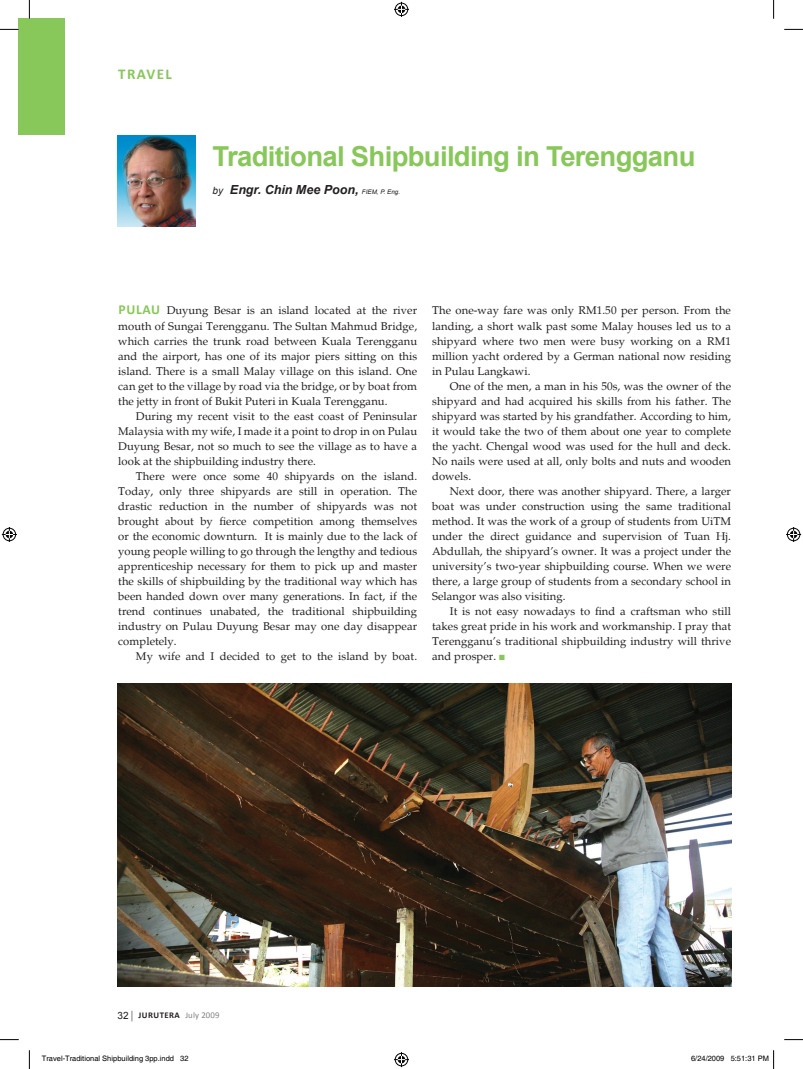
<style>
.page{position:relative;width:803px;height:1069px;background:#fff}
.page>*{position:absolute;margin:0;border:0;box-sizing:border-box;transform-origin:0 0}
.t1{font:700 27.5px "Arial";letter-spacing:-.025em;color:#88c75a}
.t2{font:700 15px "Calibri";letter-spacing:.09em;color:#88c75a}
.t3{font:italic 700 12.5px "Arial";color:#231f20}
.t4{font:11.25px/15px "Palatino";letter-spacing:.005em;color:#231f20;text-align:justify}
.t5{font:10px "Arial";color:#231f20}
.t6{font:700 8.75px "Calibri";letter-spacing:.055em;color:#231f20}
.t7{font:7.5px "Helvetica";color:#000}
.s1{font-weight:400;font-size:10px}
.s2{font-weight:400;font-size:6.25px}
.s3{font-family:"Calibri";font-weight:700;font-size:13.75px;color:#88c75a}
.s4{color:#88c75a}
.s5{font-weight:400;color:#808285}
</style>
<div class="page">
<div style="left:19px;top:19px;width:46px;height:116px;background:#88c75a"></div>
<img style="left:118px;top:136px;width:78px;height:90px">
<img style="left:118px;top:683px;width:613px;height:303px">
<svg style="left:0;top:29px;width:19px;height:1px"></svg>
<svg style="left:784px;top:29px;width:19px;height:1px"></svg>
<svg style="left:0;top:1039px;width:19px;height:1px"></svg>
<svg style="left:784px;top:1039px;width:19px;height:1px"></svg>
<svg style="left:29px;top:0;width:1px;height:19px"></svg>
<svg style="left:29px;top:1050px;width:1px;height:19px"></svg>
<svg style="left:773px;top:0;width:1px;height:19px"></svg>
<svg style="left:394px;top:2px;width:15px;height:15px"></svg>
<svg style="left:394px;top:1052px;width:15px;height:15px"></svg>
<svg style="left:2px;top:527px;width:15px;height:15px"></svg>
<svg style="left:786px;top:527px;width:15px;height:15px"></svg>
<svg style="left:773px;top:1050px;width:1px;height:19px"></svg>
<p class="t2" style="left:118px;top:65px;width:55px">TRAVEL</p>
<p class="t1" style="left:212px;top:138px;width:484px">Traditional Shipbuilding in Terengganu</p>
<p class="t3" style="left:212px;top:182px;width:189px"><span class="s1">by</span> Engr. Chin Mee Poon, <span class="s2">FIEM, P. Eng.</span></p>
<p class="t4" style="left:118px;top:303px;width:300px"><span class="s3">PULAU</span> Duyung Besar is an island located at the river mouth of Sungai Terengganu. The Sultan Mahmud Bridge, which carries the trunk road between Kuala Terengganu and the airport, has one of its major piers sitting on this island. There is a small Malay village on this island. One can get to the village by road via the bridge, or by boat from the jetty in front of Bukit Puteri in Kuala Terengganu.</p>
<p class="t4" style="left:118px;top:408px;width:300px;text-indent:18px">During my recent visit to the east coast of Peninsular Malaysia with my wife, I made it a point to drop in on Pulau Duyung Besar, not so much to see the village as to have a look at the shipbuilding industry there.</p>
<p class="t4" style="left:118px;top:468px;width:300px;text-indent:18px">There were once some 40 shipyards on the island.<br>Today, only three shipyards are still in operation. The drastic reduction in the number of shipyards was not brought about by fierce competition among themselves or the economic downturn. It is mainly due to the lack of young people willing to go through the lengthy and tedious apprenticeship necessary for them to pick up and master the skills of shipbuilding by the traditional way which has been handed down over many generations. In fact, if the trend continues unabated, the traditional shipbuilding industry on Pulau Duyung Besar may one day disappear completely.</p>
<p class="t4" style="left:136px;top:648px;width:283px">My wife and I decided to get to the island by boat.</p>
<p class="t4" style="left:432px;top:303px;width:300px">The one-way fare was only RM1.50 per person. From the landing, a short walk past some Malay houses led us to a shipyard where two men were busy working on a RM1 million yacht ordered by a German national now residing in Pulau Langkawi.</p>
<p class="t4" style="left:432px;top:378px;width:300px;text-indent:18px">One of the men, a man in his 50s, was the owner of the shipyard and had acquired his skills from his father. The shipyard was started by his grandfather. According to him, it would take the two of them about one year to complete the yacht. Chengal wood was used for the hull and deck.<br>No nails were used at all, only bolts and nuts and wooden dowels.</p>
<p class="t4" style="left:432px;top:483px;width:300px;text-indent:18px">Next door, there was another shipyard. There, a larger boat was under construction using the same traditional method. It was the work of a group of students from UiTM under the direct guidance and supervision of Tuan Hj.<br>Abdullah, the shipyard’s owner. It was a project under the university’s two-year shipbuilding course. When we were there, a large group of students from a secondary school in Selangor was also visiting.</p>
<p class="t4" style="left:432px;top:603px;width:300px;text-indent:18px">It is not easy nowadays to find a craftsman who still takes great pride in his work and workmanship. I pray that Terengganu’s traditional shipbuilding industry will thrive and prosper. <span class="s4">■</span></p>
<p class="t5" style="left:117px;top:1009px;width:13px">32</p>
<p class="t6" style="left:139px;top:1010px;width:82px">JURUTERA <span class="s5">July 2009</span></p>
<p class="t7" style="left:42px;top:1054px;width:148px">Travel-Traditional Shipbuilding 3pp.indd 32</p>
<p class="t7" style="left:691px;top:1054px;width:79px">6/24/2009 5:51:31 PM</p>
</div>
